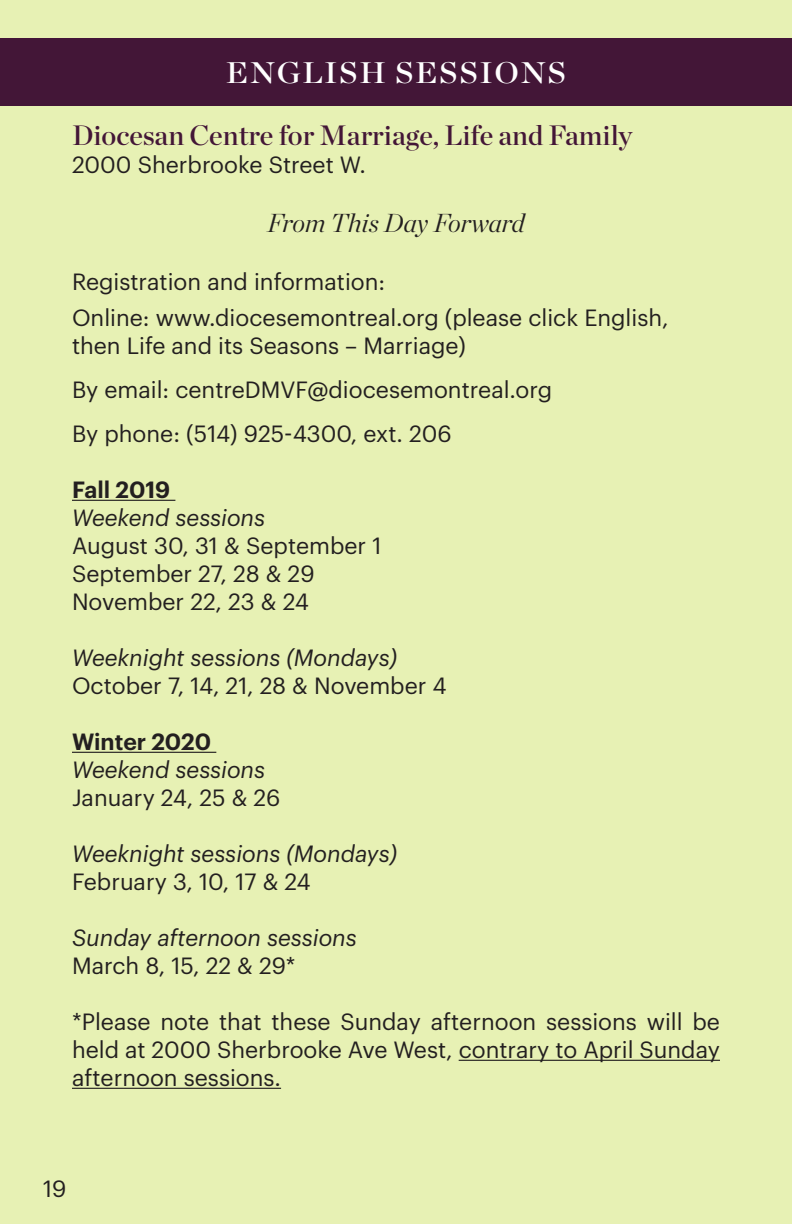
<style>
.page{position:relative;width:792px;height:1224px;background:#e7f1b4}
.page>*{position:absolute;margin:0;border:0;box-sizing:border-box;transform-origin:0 0}
.t1{font:29.8px "Chronicle Display Semi";letter-spacing:.05em;color:#fff;scale:1.08 1}
.t2{font:28px "Chronicle Display Semi";color:#431637}
.t3{font:italic 300 26px "Chronicle Display";color:#231f20}
.t4{font:23px/28px "Graphik";color:#231f20}
.t5{font:italic 23px "Graphik";color:#231f20}
.t6{font:600 23px "Graphik";color:#231f20}
</style>
<div class="page">
<div style="left:0;top:38px;width:792px;height:68px;background:#431637"></div>
<hr style="left:72px;top:500px;width:103px;height:1px;background:#231f20">
<hr style="left:72px;top:752px;width:144px;height:1px;background:#231f20">
<hr style="left:459px;top:1060px;width:261px;height:1px;background:#231f20">
<hr style="left:72px;top:1088px;width:209px;height:1px;background:#231f20">
<p class="t1" style="left:226px;top:49px;width:317px">ENGLISH SESSIONS</p>
<p class="t2" style="left:72px;top:113px;width:562px">Diocesan Centre for Marriage, Life and Family</p>
<p class="t4" style="left:72px;top:149px;width:295px">2000 Sherbrooke Street W.</p>
<p class="t3" style="left:267px;top:203px;width:259px">From This Day Forward</p>
<p class="t4" style="left:72px;top:266px;width:315px">Registration and information:</p>
<p class="t4" style="left:72px;top:302px;width:598px">Online: www.diocesemontreal.org (please click English, then Life and its Seasons – Marriage)</p>
<p class="t4" style="left:72px;top:374px;width:482px">By email: centreDMVF@diocesemontreal.org</p>
<p class="t4" style="left:72px;top:418px;width:381px">By phone: (514) 925-4300, ext. 206</p>
<p class="t6" style="left:72px;top:472px;width:100px">Fall 2019</p>
<p class="t5" style="left:72px;top:500px;width:195px">Weekend sessions</p>
<p class="t4" style="left:72px;top:530px;width:311px">August 30, 31 &amp; September 1</p>
<p class="t4" style="left:72px;top:558px;width:244px">September 27, 28 &amp; 29</p>
<p class="t4" style="left:72px;top:586px;width:238px">November 22, 23 &amp; 24</p>
<p class="t5" style="left:72px;top:640px;width:327px">Weeknight sessions (Mondays)</p>
<p class="t4" style="left:72px;top:670px;width:376px">October 7, 14, 21, 28 &amp; November 4</p>
<p class="t6" style="left:72px;top:724px;width:141px">Winter 2020</p>
<p class="t5" style="left:72px;top:752px;width:195px">Weekend sessions</p>
<p class="t4" style="left:72px;top:782px;width:210px">January 24, 25 &amp; 26</p>
<p class="t5" style="left:72px;top:836px;width:327px">Weeknight sessions (Mondays)</p>
<p class="t4" style="left:72px;top:866px;width:240px">February 3, 10, 17 &amp; 24</p>
<p class="t5" style="left:72px;top:920px;width:286px">Sunday afternoon sessions</p>
<p class="t4" style="left:72px;top:950px;width:225px">March 8, 15, 22 &amp; 29*</p>
<p class="t4" style="left:72px;top:1006px;width:650px;text-align:justify">*Please note that these Sunday afternoon sessions will be held at 2000 Sherbrooke Ave West, contrary to April Sunday afternoon sessions.</p>
<p class="t4" style="left:43px;top:1173px;width:25px">19</p>
</div>
